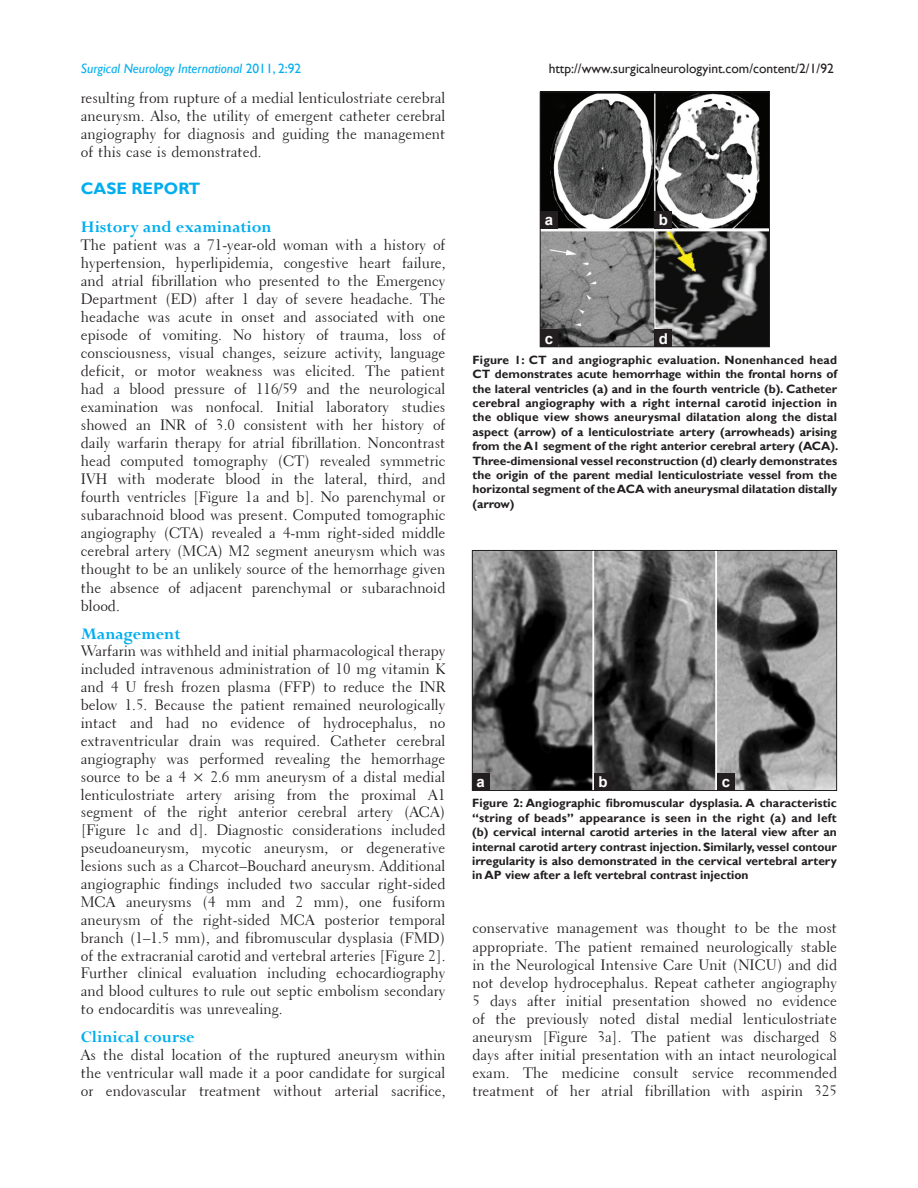
<style>
.page{position:relative;width:918px;height:1188px;background:#fff}
.page>*{position:absolute;margin:0;border:0;box-sizing:border-box;transform-origin:0 0}
.t1{font:700 18px "Perpetua";color:#00aeef}
.t2{font:700 16.5px "Gill Sans";color:#00aeef}
.TX{font:15px/18px "Transitional 521 BT Roman A";color:#231f20;text-align:justify}
.t3{font:700 15px "Arial";color:#fff}
.t4{font:13.5px "Gill Sans";color:#231f20}
.t5{font:italic 13.5px "Gill Sans";color:#00aeef}
.FGC{font:700 12px/14.4px "Gill Sans";color:#231f20;text-align:justify}
.s1{font-style:normal}
</style>
<div class="page">
<img style="left:474px;top:552px;width:361px;height:237px">
<div style="left:472px;top:550px;width:365px;height:241px;border:1px solid #231f20"></div>
<div style="left:472px;top:773px;width:17px;height:17px;background:#231f20"></div>
<div style="left:595px;top:773px;width:17px;height:17px;background:#231f20"></div>
<div style="left:717px;top:773px;width:17px;height:17px;background:#231f20"></div>
<img style="left:542px;top:94px;width:226px;height:251px">
<div style="left:540px;top:92px;width:230px;height:255px;border:1px solid #231f20"></div>
<div style="left:541px;top:211px;width:17px;height:17px;background:#231f20"></div>
<div style="left:655px;top:211px;width:17px;height:17px;background:#231f20"></div>
<div style="left:541px;top:330px;width:17px;height:17px;background:#231f20"></div>
<div style="left:655px;top:330px;width:17px;height:17px;background:#231f20"></div>
<p class="t5" style="left:81px;top:61px;width:222px">Surgical Neurology International <span class="s1">2011, 2:92</span></p>
<p class="t4" style="left:549px;top:61px;width:287px">http://www.surgicalneurologyint.com/content/2/1/92</p>
<p class="TX" style="left:81px;top:89px;width:366px">resulting from rupture of a medial lenticulostriate cerebral aneurysm. Also, the utility of emergent catheter cerebral angiography for diagnosis and guiding the management of this case is demonstrated.</p>
<h1 class="t2" style="left:81px;top:179px;width:121px">CASE REPORT</h1>
<h2 class="t1" style="left:81px;top:215px;width:192px">History and examination</h2>
<p class="TX" style="left:81px;top:236px;width:366px">The patient was a 71-year-old woman with a history of hypertension, hyperlipidemia, congestive heart failure, and atrial fibrillation who presented to the Emergency Department (ED) after 1 day of severe headache. The headache was acute in onset and associated with one episode of vomiting. No history of trauma, loss of consciousness, visual changes, seizure activity, language deficit, or motor weakness was elicited. The patient had a blood pressure of 116/59 and the neurological examination was nonfocal. Initial laboratory studies showed an INR of 3.0 consistent with her history of daily warfarin therapy for atrial fibrillation. Noncontrast head computed tomography (CT) revealed symmetric IVH with moderate blood in the lateral, third, and fourth ventricles [Figure 1a and b]. No parenchymal or subarachnoid blood was present. Computed tomographic angiography (CTA) revealed a 4-mm right-sided middle cerebral artery (MCA) M2 segment aneurysm which was thought to be an unlikely source of the hemorrhage given the absence of adjacent parenchymal or subarachnoid blood.</p>
<h2 class="t1" style="left:81px;top:622px;width:101px">Management</h2>
<p class="TX" style="left:81px;top:642px;width:366px">Warfarin was withheld and initial pharmacological therapy included intravenous administration of 10 mg vitamin K and 4 U fresh frozen plasma (FFP) to reduce the INR below 1.5. Because the patient remained neurologically intact and had no evidence of hydrocephalus, no extraventricular drain was required. Catheter cerebral angiography was performed revealing the hemorrhage source to be a 4 × 2.6 mm aneurysm of a distal medial lenticulostriate artery arising from the proximal A1 segment of the right anterior cerebral artery (ACA) [Figure 1c and d]. Diagnostic considerations included pseudoaneurysm, mycotic aneurysm, or degenerative lesions such as a Charcot–Bouchard aneurysm. Additional angiographic findings included two saccular right-sided MCA aneurysms (4 mm and 2 mm), one fusiform aneurysm of the right-sided MCA posterior temporal branch (1–1.5 mm), and fibromuscular dysplasia (FMD) of the extracranial carotid and vertebral arteries [Figure 2].<br>Further clinical evaluation including echocardiography and blood cultures to rule out septic embolism secondary to endocarditis was unrevealing.</p>
<h2 class="t1" style="left:81px;top:1026px;width:115px">Clinical course</h2>
<p class="TX" style="left:81px;top:1046px;width:366px">As the distal location of the ruptured aneurysm within the ventricular wall made it a poor candidate for surgical or endovascular treatment without arterial sacrifice,</p>
<h2 class="t3" style="left:545px;top:210px;width:10px">a</h2>
<h2 class="t3" style="left:659px;top:210px;width:11px">b</h2>
<h2 class="t3" style="left:545px;top:329px;width:10px">c</h2>
<h2 class="t3" style="left:659px;top:329px;width:11px">d</h2>
<p class="FGC" style="left:472px;top:353px;width:367px">Figure 1: CT and angiographic evaluation. Nonenhanced head CT demonstrates acute hemorrhage within the frontal horns of the lateral ventricles (a) and in the fourth ventricle (b). Catheter cerebral angiography with a right internal carotid injection in the oblique view shows aneurysmal dilatation along the distal aspect (arrow) of a lenticulostriate artery (arrowheads) arising from the A1 segment of the right anterior cerebral artery (ACA).<br>Three-dimensional vessel reconstruction (d) clearly demonstrates the origin of the parent medial lenticulostriate vessel from the horizontal segment of the ACA with aneurysmal dilatation distally (arrow)</p>
<h2 class="t3" style="left:476px;top:772px;width:10px">a</h2>
<h2 class="t3" style="left:598px;top:772px;width:11px">b</h2>
<h2 class="t3" style="left:722px;top:772px;width:10px">c</h2>
<p class="FGC" style="left:472px;top:797px;width:366px">Figure 2: Angiographic fibromuscular dysplasia. A characteristic “string of beads” appearance is seen in the right (a) and left (b) cervical internal carotid arteries in the lateral view after an internal carotid artery contrast injection. Similarly, vessel contour irregularity is also demonstrated in the cervical vertebral artery in AP view after a left vertebral contrast injection</p>
<p class="TX" style="left:472px;top:919px;width:366px">conservative management was thought to be the most appropriate. The patient remained neurologically stable in the Neurological Intensive Care Unit (NICU) and did not develop hydrocephalus. Repeat catheter angiography 5 days after initial presentation showed no evidence of the previously noted distal medial lenticulostriate aneurysm [Figure 3a]. The patient was discharged 8 days after initial presentation with an intact neurological exam. The medicine consult service recommended treatment of her atrial fibrillation with aspirin 325</p>
</div>
